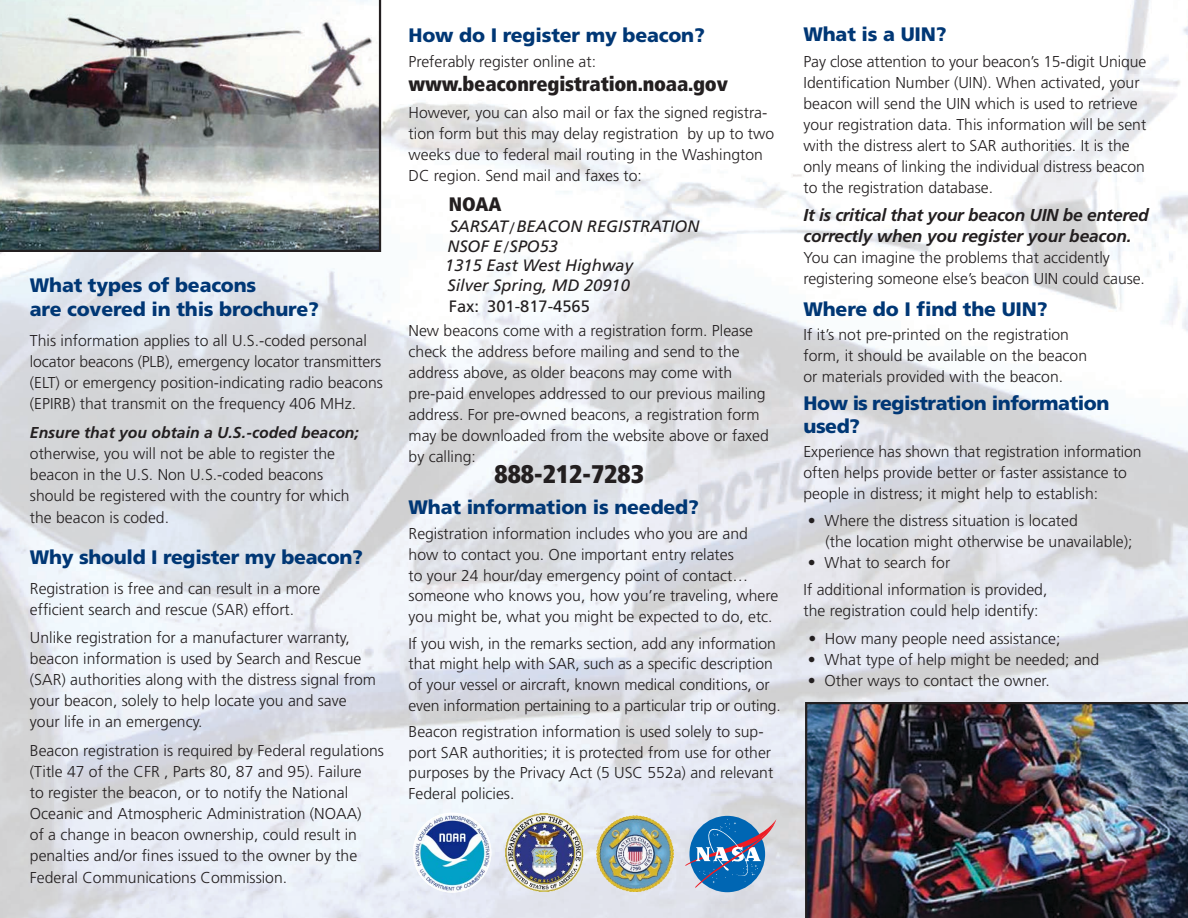
<style>
.page{position:relative;width:1188px;height:918px;background:#fff}
.page>*{position:absolute;margin:0;border:0;box-sizing:border-box;transform-origin:0 0}
.t1{font:900 condensed 25.5px "Frutiger";color:#231f20}
.t2{font:900 condensed 20.25px "Frutiger";letter-spacing:-.01em;color:#231f20}
.t3{font:900 19.5px/24px "Frutiger";letter-spacing:-.01em;color:#003775}
.t4{font:900 condensed 19.5px "Frutiger";color:#231f20}
.t5{font:italic 700 17.25px "Frutiger";letter-spacing:-.015em;color:#231f20}
.t6{font:italic 16.5px "Frutiger";color:#231f20}
.t7{font:16.5px "Frutiger";color:#231f20}
.t8{font:300 15.75px/21px "Frutiger";color:#231f20}
.t9{font:italic 700 15.75px "Frutiger";color:#231f20}
.s1{font-weight:300;font-style:normal}
</style>
<div class="page">
<img style="left:0;top:0;width:1188px;height:918px">
<img style="left:596px;top:815px;width:78px;height:77px">
<img style="left:413px;top:815px;width:78px;height:78px">
<img style="left:504px;top:813px;width:79px;height:80px">
<div style="left:689px;top:816px;width:76px;height:76px;background:#0066b3;border-radius:50%"></div>
<svg style="left:685px;top:819px;width:91px;height:69px"></svg>
<img style="left:805px;top:702px;width:383px;height:216px">
<svg style="left:0;top:0;width:381px;height:252px"></svg>
<p class="t3" style="left:30px;top:273px;width:291px">What types of beacons<br>are covered in this brochure?</p>
<p class="t8" style="left:30px;top:330px;width:338px">This information applies to all U.S.-coded personal</p>
<p class="t8" style="left:30px;top:351px;width:354px;text-align:justify">locator beacons (PLB), emergency locator transmitters (ELT) or emergency position-indicating radio beacons (EPIRB) that transmit on the frequency 406 MHz.</p>
<p class="t9" style="left:30px;top:423px;width:331px">Ensure that you obtain a U.S.-coded beacon;</p>
<p class="t8" style="left:30px;top:443px;width:307px">otherwise, you will not be able to register the</p>
<p class="t8" style="left:30px;top:464px;width:295px">beacon in the U.S. Non U.S.-coded beacons</p>
<p class="t8" style="left:30px;top:485px;width:321px">should be registered with the country for which</p>
<p class="t8" style="left:30px;top:507px;width:141px">the beacon is coded.</p>
<p class="t3" style="left:30px;top:545px;width:335px">Why should I register my beacon?</p>
<p class="t8" style="left:30px;top:578px;width:292px">Registration is free and can result in a more</p>
<p class="t8" style="left:30px;top:599px;width:266px">efficient search and rescue (SAR) effort.</p>
<p class="t8" style="left:30px;top:627px;width:321px">Unlike registration for a manufacturer warranty,</p>
<p class="t8" style="left:30px;top:648px;width:333px">beacon information is used by Search and Rescue</p>
<p class="t8" style="left:30px;top:669px;width:347px">(SAR) authorities along with the distress signal from your beacon, solely to help locate you and save</p>
<p class="t8" style="left:30px;top:711px;width:174px">your life in an emergency.</p>
<p class="t8" style="left:30px;top:740px;width:356px">Beacon registration is required by Federal regulations (Title 47 of the CFR , Parts 80, 87 and 95). Failure</p>
<p class="t8" style="left:30px;top:782px;width:320px">to register the beacon, or to notify the National</p>
<p class="t8" style="left:30px;top:803px;width:333px">Oceanic and Atmospheric Administration (NOAA)</p>
<p class="t8" style="left:30px;top:824px;width:329px">of a change in beacon ownership, could result in</p>
<p class="t8" style="left:30px;top:845px;width:329px">penalties and/or fines issued to the owner by the</p>
<p class="t8" style="left:30px;top:867px;width:259px">Federal Communications Commission.</p>
<p class="t3" style="left:409px;top:23px;width:298px">How do I register my beacon?</p>
<p class="t8" style="left:409px;top:52px;width:189px">Preferably register online at:</p>
<p class="t2" style="left:409px;top:72px;width:321px">www.beaconregistration.noaa.gov</p>
<p class="t8" style="left:409px;top:103px;width:367px">However, you can also mail or fax the signed registra&shy;tion form but this may delay registration by up to two weeks due to federal mail routing in the Washington DC region. Send mail and faxes to:</p>
<p class="t4" style="left:449px;top:193px;width:54px">NOAA</p>
<p class="t6" style="left:450px;top:217px;width:251px">SARSAT <span class="s1">/</span> BEACON REGISTRATION</p>
<p class="t6" style="left:447px;top:237px;width:112px">NSOF E <span class="s1">/</span> SPO53</p>
<p class="t6" style="left:445px;top:256px;width:189px">1315 East West Highway</p>
<p class="t6" style="left:447px;top:276px;width:184px">Silver Spring, MD 20910</p>
<p class="t7" style="left:449px;top:296px;width:143px">Fax: 301-817-4565</p>
<p class="t8" style="left:409px;top:320px;width:346px">New beacons come with a registration form. Please check the address before mailing and send to the</p>
<p class="t8" style="left:409px;top:362px;width:325px">address above, as older beacons may come with</p>
<p class="t8" style="left:409px;top:383px;width:362px">pre-paid envelopes addressed to our previous mailing address. For pre-owned beacons, a registration form may be downloaded from the website above or faxed by calling:</p>
<p class="t1" style="left:494px;top:458px;width:151px">888-212-7283</p>
<p class="t3" style="left:409px;top:495px;width:292px">What information is needed?</p>
<p class="t8" style="left:409px;top:524px;width:341px">Registration information includes who you are and</p>
<p class="t8" style="left:409px;top:544px;width:327px">how to contact you. One important entry relates</p>
<p class="t8" style="left:409px;top:565px;width:341px">to your 24 hour/day emergency point of contact…</p>
<p class="t8" style="left:409px;top:586px;width:371px">someone who knows you, how you’re traveling, where you might be, what you might be expected to do, etc.</p>
<p class="t8" style="left:409px;top:633px;width:374px">If you wish, in the remarks section, add any information that might help with SAR, such as a specific description of your vessel or aircraft, known medical conditions, or even information pertaining to a particular trip or outing.</p>
<p class="t8" style="left:409px;top:722px;width:366px">Beacon registration information is used solely to sup&shy;port SAR authorities; it is protected from use for other purposes by the Privacy Act (5 USC 552a) and relevant Federal policies.</p>
<p class="t3" style="left:804px;top:22px;width:145px">What is a UIN?</p>
<p class="t8" style="left:804px;top:51px;width:344px">Pay close attention to your beacon’s 15-digit Unique Identification Number (UIN). When activated, your beacon will send the UIN which is used to retrieve your registration data. This information will be sent with the distress alert to SAR authorities. It is the</p>
<p class="t8" style="left:804px;top:156px;width:343px">only means of linking the individual distress beacon to the registration database.</p>
<p class="t5" style="left:804px;top:205px;width:347px">It is critical that your beacon UIN be entered</p>
<p class="t5" style="left:804px;top:226px;width:330px">correctly when you register your beacon.</p>
<p class="t8" style="left:804px;top:248px;width:343px">You can imagine the problems that accidently registering someone else’s beacon UIN could cause.</p>
<p class="t3" style="left:804px;top:297px;width:246px">Where do I find the UIN?</p>
<p class="t8" style="left:804px;top:324px;width:267px">If it’s not pre-printed on the registration</p>
<p class="t8" style="left:804px;top:345px;width:285px">form, it should be available on the beacon</p>
<p class="t8" style="left:804px;top:366px;width:261px">or materials provided with the beacon.</p>
<p class="t3" style="left:804px;top:392px;width:307px;line-height:22.5px">How is registration information used?</p>
<p class="t8" style="left:804px;top:441px;width:340px">Experience has shown that registration information often helps provide better or faster assistance to people in distress; it might help to establish:</p>
<p class="t8" style="left:825px;top:510px;width:309px;text-indent:-18px">• Where the distress situation is located<br>(the location might otherwise be unavailable);</p>
<p class="t8" style="left:808px;top:552px;width:144px">• What to search for</p>
<p class="t8" style="left:804px;top:579px;width:245px">If additional information is provided, the registration could help identify:</p>
<p class="t8" style="left:808px;top:629px;width:254px">• How many people need assistance;</p>
<p class="t8" style="left:808px;top:650px;width:293px">• What type of help might be needed; and</p>
<p class="t8" style="left:808px;top:671px;width:243px">• Other ways to contact the owner.</p>
</div>
